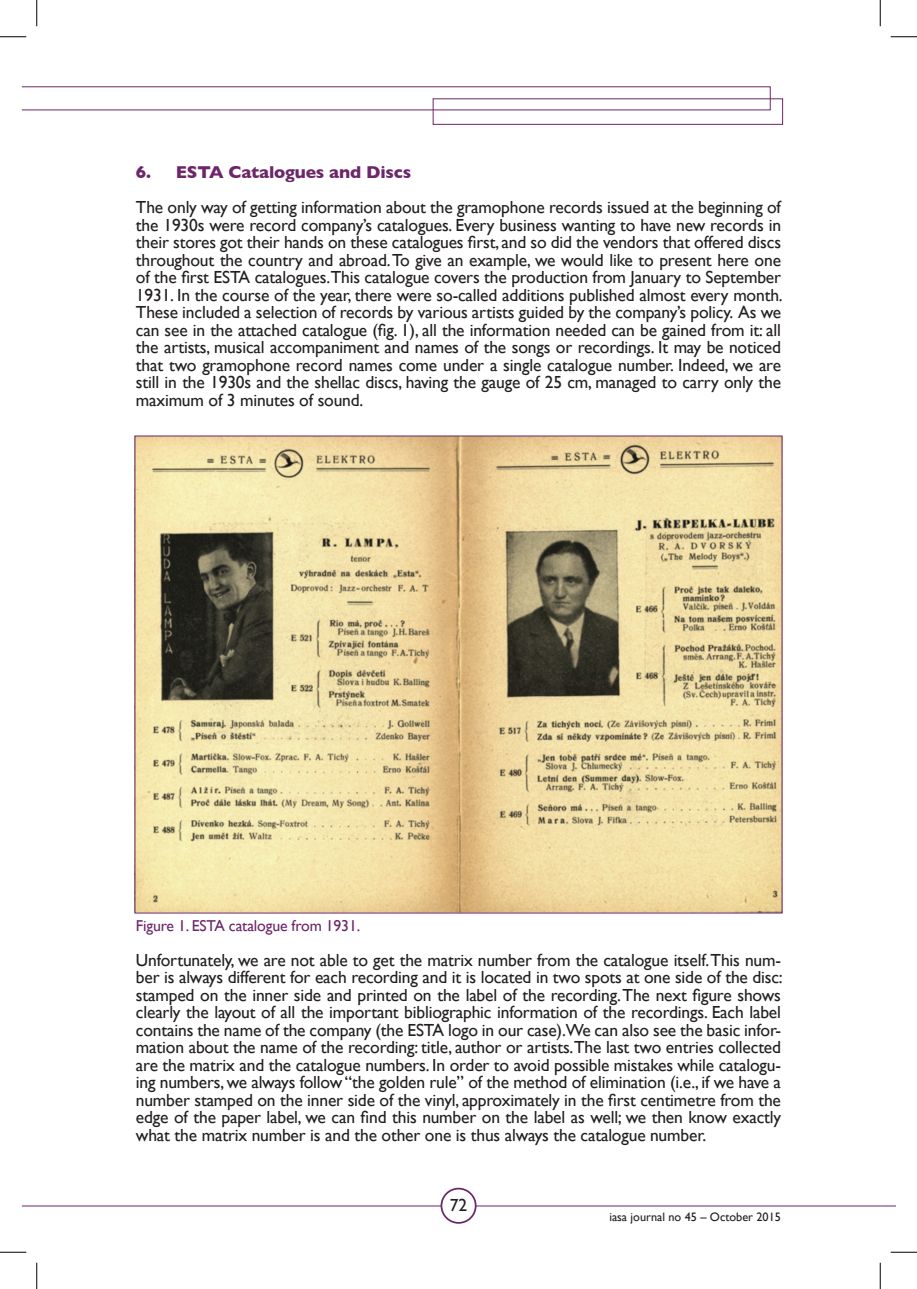
<style>
.page{position:relative;width:917px;height:1289px;background:#fff}
.page>*{position:absolute;margin:0;border:0;box-sizing:border-box;transform-origin:0 0}
.t1{font:17.5px/17.5px "Gill Sans";letter-spacing:-.01em;color:#231f20;text-align:justify}
.t2{font:700 17.5px "Gill Sans";letter-spacing:-.01em;color:#6c2669}
.t3{font:15.75px "Gill Sans";letter-spacing:-.01em;color:#6c2669}
.t4{font:12.25px "Gill Sans";color:#231f20}
</style>
<div class="page">
<hr style="left:22px;top:1205px;width:858px;height:1px;background:#6c2669">
<svg style="left:880px;top:1205px;width:15px;height:1px"></svg>
<div style="left:441px;top:1188px;width:35px;height:35px;background:#fff;border-radius:50%"></div>
<div style="left:440px;top:1188px;width:36px;height:36px;border:2px solid #6c2669;border-radius:50%"></div>
<div style="left:433px;top:98px;width:350px;height:27px;border:1px solid #6c2669"></div>
<img style="left:137px;top:438px;width:643px;height:473px">
<svg style="left:0;top:36px;width:26px;height:1px"></svg>
<svg style="left:891px;top:36px;width:26px;height:1px"></svg>
<svg style="left:0;top:1252px;width:26px;height:1px"></svg>
<svg style="left:891px;top:1252px;width:26px;height:1px"></svg>
<svg style="left:36px;top:0;width:1px;height:26px"></svg>
<svg style="left:36px;top:1263px;width:1px;height:26px"></svg>
<svg style="left:880px;top:0;width:1px;height:26px"></svg>
<svg style="left:880px;top:1263px;width:1px;height:26px"></svg>
<p class="t2" style="left:136px;top:158px;width:52px">6. EST</p>
<p class="t2" style="left:209px;top:158px;width:204px">A Catalogues and Discs</p>
<p class="t1" style="left:136px;top:198px;width:648px">The only way of getting information about the gramophone records issued at the beginning of the 1930s were record company’s catalogues. Every business wanting to have new records in their stores got their hands on these catalogues first, and so did the vendors that offered discs throughout the country and abroad. To give an example, we would like to present here one of the first ESTA catalogues.This catalogue covers the production from January to September 1931. In the course of the year, there were so-called additions published almost every month.<br>These included a selection of records by various artists guided by the company’s policy. As we can see in the attached catalogue (fig. 1), all the information needed can be gained from it: all the artists, musical accompaniment and names of the songs or recordings. It may be noticed that two gramophone record names come under a single catalogue number. Indeed, we are still in the 1930s and the shellac discs, having the gauge of 25 cm, managed to carry only the maximum of 3 minutes of sound.</p>
<p class="t3" style="left:136px;top:916px;width:226px">Figure 1. ESTA catalogue from 1931.</p>
<p class="t1" style="left:136px;top:951px;width:648px">Unfortunately, we are not able to get the matrix number from the catalogue itself. This num&shy;ber is always different for each recording and it is located in two spots at one side of the disc: stamped on the inner side and printed on the label of the recording. The next figure shows clearly the layout of all the important bibliographic information of the recordings. Each label contains the name of the company (the ESTA logo in our case).We can also see the basic infor&shy;mation about the name of the recording: title, author or artists.The last two entries collected are the matrix and the catalogue numbers. In order to avoid possible mistakes while catalogu&shy;ing numbers, we always follow “the golden rule” of the method of elimination (i.e., if we have a number stamped on the inner side of the vinyl, approximately in the first centimetre from the edge of the paper label, we can find this number on the label as well; we then know exactly what the matrix number is and the other one is thus always the catalogue number.</p>
<p class="t1" style="left:450px;top:1196px;width:19px">72</p>
<p class="t4" style="left:609px;top:1210px;width:173px">iasa journal no 45 – October 2015</p>
</div>
